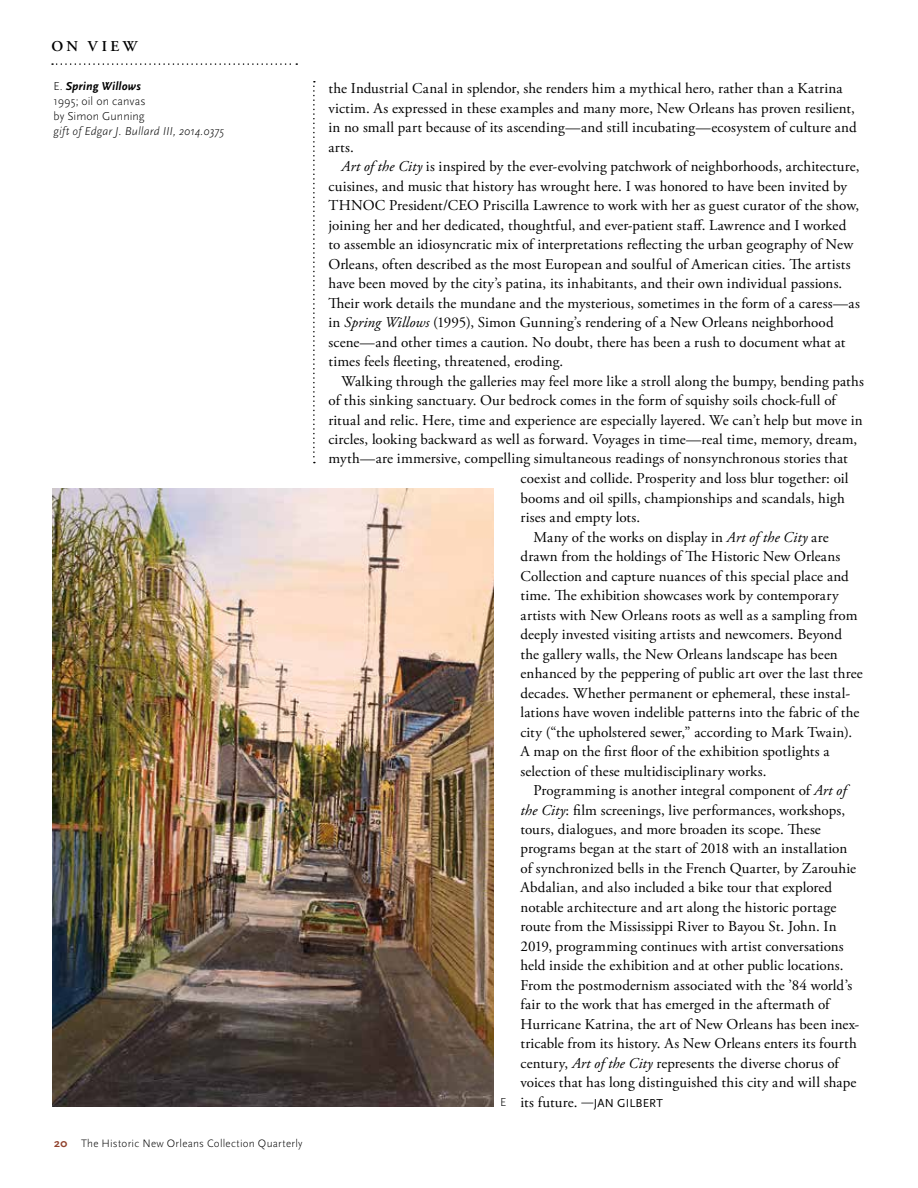
<style>
.page{position:relative;width:918px;height:1188px;background:#fff}
.page>*{position:absolute;margin:0;border:0;box-sizing:border-box;transform-origin:0 0}
.t1{font:15px/19.5px "Adobe Garamond Pro";letter-spacing:.01em;color:#000}
.t2{font:600 15px "Adobe Garamond Pro";letter-spacing:.235em;color:#000}
.t3{font:300 12px/15px "Scala Sans OT";letter-spacing:.005em;color:#000}
.t4{font:italic 300 12px "Scala Sans OT";letter-spacing:.01em;color:#000}
.t5{font:12px "Scala Sans OT";letter-spacing:.015em;color:#000}
.t6{font:300 11.25px "Scala Sans OT";letter-spacing:.025em;color:#000}
.s1{font-weight:700;font-style:italic}
.s2{font-weight:700;font-size:12px;color:#91432e}
.s3{font-style:italic}
.s4{font-family:"Adobe Garamond Pro";font-size:15px}
</style>
<div class="page">
<svg style="left:313px;top:81px;width:2px;height:382px"></svg>
<svg style="left:52px;top:63px;width:245px;height:2px"></svg>
<img style="left:52px;top:488px;width:442px;height:618px">
<p class="t2" style="left:51px;top:38px;width:87px">ON VIEW</p>
<p class="t3" style="left:53px;top:78px;width:94px">E. <span class="s1">Spring Willows<br></span>1995; oil on canvas by Simon Gunning</p>
<p class="t4" style="left:53px;top:124px;width:172px">gift of Edgar J. Bullard III, 2014.0375</p>
<p class="t6" style="left:54px;top:1137px;width:250px"><span class="s2">20</span> The Historic New Orleans Collection Quarterly</p>
<p class="t1" style="left:328px;top:79px;width:530px">the Industrial Canal in splendor, she renders him a mythical hero, rather than a Katrina victim. As expressed in these examples and many more, New Orleans has proven resilient, in no small part because of its ascending—and still incubating—ecosystem of culture and arts.</p>
<p class="t1" style="left:328px;top:157px;width:533px;text-indent:13px"><span class="s3">Art of the City</span> is inspired by the ever-evolving patchwork of neighborhoods, architecture, cuisines, and music that history has wrought here. I was honored to have been invited by THNOC President/CEO Priscilla Lawrence to work with her as guest curator of the show, joining her and her dedicated, thoughtful, and ever-patient staff. Lawrence and I worked to assemble an idiosyncratic mix of interpretations reflecting the urban geography of New Orleans, often described as the most European and soulful of American cities. The artists have been moved by the city’s patina, its inhabitants, and their own individual passions.<br>Their work details the mundane and the mysterious, sometimes in the form of a caress—as in <span class="s3">Spring Willows</span> (1995), Simon Gunning’s rendering of a New Orleans neighborhood scene—and other times a caution. No doubt, there has been a rush to document what at times feels fleeting, threatened, eroding.</p>
<p class="t1" style="left:328px;top:372px;width:537px;text-indent:13px">Walking through the galleries may feel more like a stroll along the bumpy, bending paths of this sinking sanctuary. Our bedrock comes in the form of squishy soils chock-full of ritual and relic. Here, time and experience are especially layered. We can’t help but move in circles, looking backward as well as forward. Voyages in time—real time, memory, dream, myth—are immersive, compelling simultaneous readings of nonsynchronous stories that</p>
<p class="t3" style="left:500px;top:1095px;width:8px">E</p>
<p class="t1" style="left:521px;top:469px;width:330px">coexist and collide. Prosperity and loss blur together: oil booms and oil spills, championships and scandals, high rises and empty lots.</p>
<p class="t1" style="left:521px;top:528px;width:344px;text-indent:13px">Many of the works on display in <span class="s3">Art of the City</span> are drawn from the holdings of The Historic New Orleans Collection and capture nuances of this special place and time. The exhibition showcases work by contemporary artists with New Orleans roots as well as a sampling from deeply invested visiting artists and newcomers. Beyond the gallery walls, the New Orleans landscape has been enhanced by the peppering of public art over the last three decades. Whether permanent or ephemeral, these instal&shy;lations have woven indelible patterns into the fabric of the city (“the upholstered sewer,” according to Mark Twain).<br>A map on the first floor of the exhibition spotlights a selection of these multidisciplinary works.</p>
<p class="t1" style="left:521px;top:781px;width:340px;text-indent:13px">Programming is another integral component of <span class="s3">Art of the City</span>: film screenings, live performances, workshops, tours, dialogues, and more broaden its scope. These programs began at the start of 2018 with an installation of synchronized bells in the French Quarter, by Zarouhie Abdalian, and also included a bike tour that explored notable architecture and art along the historic portage route from the Mississippi River to Bayou St. John. In 2019, programming continues with artist conversations held inside the exhibition and at other public locations.<br>From the postmodernism associated with the ’84 world’s fair to the work that has emerged in the aftermath of Hurricane Katrina, the art of New Orleans has been inex&shy;tricable from its history. As New Orleans enters its fourth century, <span class="s3">Art of the City</span> represents the diverse chorus of voices that has long distinguished this city and will shape</p>
<p class="t5" style="left:521px;top:1097px;width:144px"><span class="s4">its future.</span> —JAN GILBERT</p>
</div>
